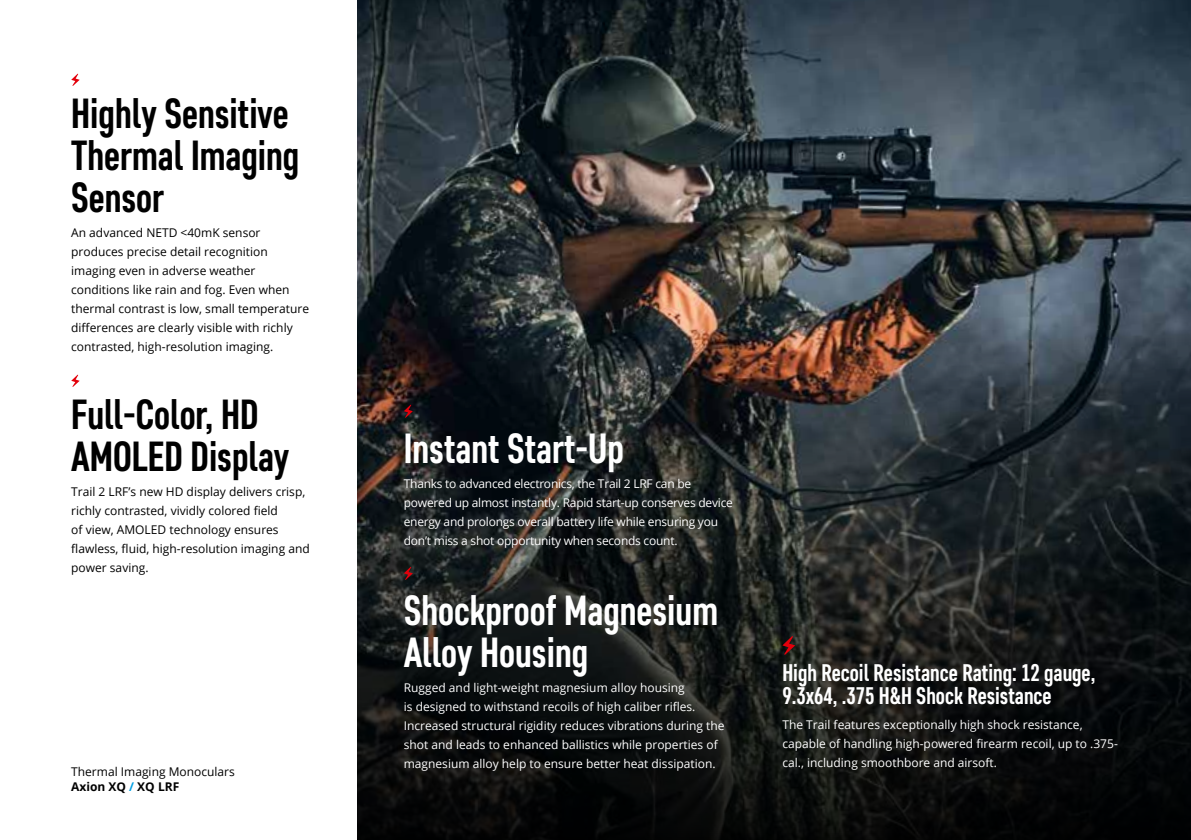
<style>
.page{position:relative;width:1191px;height:840px;background:#fff}
.page>*{position:absolute;margin:0;border:0;box-sizing:border-box;transform-origin:0 0}
.t1{font:700 42px/42px "Core Sans D57 Cn";color:#000}
.t2{font:700 42px/42px "Core Sans D57 Cn";color:#fff}
.t3{font:700 24px/23px "Core Sans D57 Cn";color:#fff}
.t4{font:12px/19px "Open Sans";color:#000}
.t5{font:12px/19px "Open Sans";color:#fff}
.t6{font:12px/19px "Open Sans";letter-spacing:-.02em;color:#fff}
.s1{font-weight:700}
.s2{font-weight:700;color:#009ee3}
</style>
<div class="page">
<svg style="left:71px;top:73px;width:9px;height:13px"></svg>
<svg style="left:71px;top:374px;width:9px;height:13px"></svg>
<img style="left:357px;top:0;width:834px;height:331px">
<svg style="left:357px;top:331px;width:834px;height:508px;background:#1c1e1e"></svg>
<svg style="left:404px;top:404px;width:9px;height:13px"></svg>
<svg style="left:404px;top:566px;width:9px;height:13px"></svg>
<svg style="left:782px;top:635px;width:13px;height:19px"></svg>
<h1 class="t1" style="left:71px;top:92px;width:230px">Highly Sensitive<br>Thermal Imaging<br>Sensor</h1>
<p class="t4" style="left:71px;top:222px;width:239px">An advanced NETD &lt;40mK sensor produces precise detail recognition imaging even in adverse weather conditions like rain and fog. Even when thermal contrast is low, small temperature differences are clearly visible with richly contrasted, high-resolution imaging.</p>
<h1 class="t1" style="left:71px;top:392px;width:219px">Full-Color, HD<br>AMOLED Display</h1>
<p class="t4" style="left:71px;top:481px;width:240px">Trail 2 LRF’s new HD display delivers crisp, richly contrasted, vividly colored field<br>of view, AMOLED technology ensures flawless, fluid, high-resolution imaging and power saving.</p>
<p class="t4" style="left:71px;top:763px;width:165px;line-height:14.4px">Thermal Imaging Monoculars<br><span class="s1">Axion XQ</span> <span class="s2">/</span> <span class="s1">XQ LRF</span></p>
<h1 class="t2" style="left:404px;top:427px;width:222px">Instant Start-Up</h1>
<p class="t6" style="left:404px;top:473px;width:330px">Thanks to advanced electronics, the Trail 2 LRF can be powered up almost instantly. Rapid start-up conserves device energy and prolongs overall battery life while ensuring you don’t miss a shot opportunity when seconds count.</p>
<h1 class="t2" style="left:404px;top:589px;width:316px">Shockproof Magnesium<br>Alloy Housing</h1>
<p class="t5" style="left:404px;top:677px;width:322px">Rugged and light-weight magnesium alloy housing<br>is designed to withstand recoils of high caliber rifles.<br>Increased structural rigidity reduces vibrations during the shot and leads to enhanced ballistics while properties of magnesium alloy help to ensure better heat dissipation.</p>
<h2 class="t3" style="left:782px;top:660px;width:314px">High Recoil Resistance Rating: 12 gauge,<br>9.3x64, .375 H&amp;H Shock Resistance</h2>
<p class="t5" style="left:782px;top:714px;width:337px">The Trail features exceptionally high shock resistance, capable of handling high-powered firearm recoil, up to .375- cal., including smoothbore and airsoft.</p>
</div>
